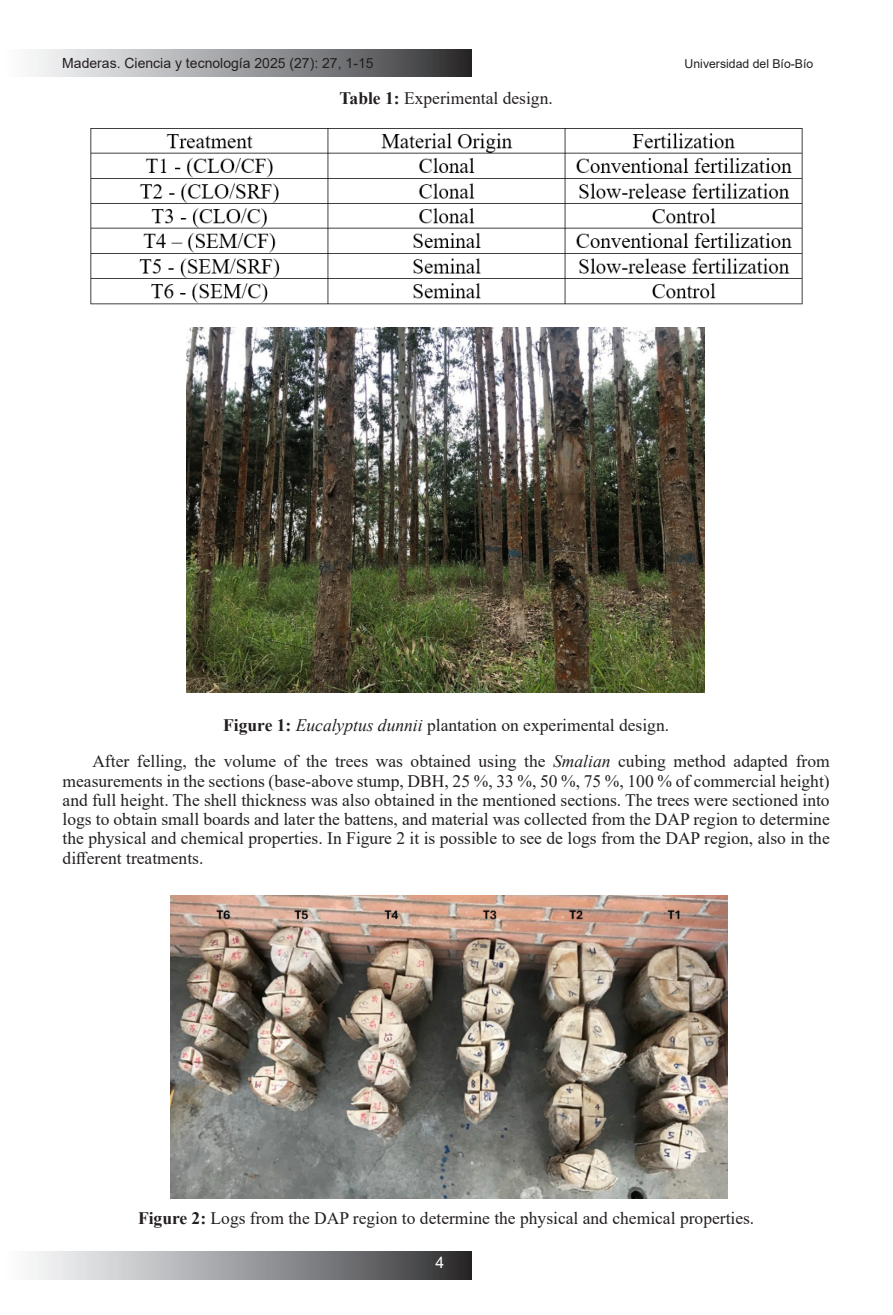
<style>
.page{position:relative;width:893px;height:1315px;background:#fff}
.page>*{position:absolute;margin:0;border:0;box-sizing:border-box;transform-origin:0 0}
.Normal__Web{font:17.5px/19.2px "Times New Roman";color:#231f20;text-align:justify}
.t1{font:15.75px "Arial";color:#fff}
.t2{font:14px "Arial";color:#231f20}
.t3{font:12.25px "Arial";color:#231f20}
.s1{font-weight:700}
.s2{font-style:italic}
</style>
<div class="page">
<div style="left:0;top:49px;width:471px;height:28px;background:linear-gradient(to right,#fff,#333436)"></div>
<div style="left:0;top:1252px;width:471px;height:27px;background:linear-gradient(to right,#fff,#333436)"></div>
<img style="left:187px;top:327px;width:517px;height:365px">
<img style="left:170px;top:895px;width:558px;height:303px">
<img style="left:90px;top:128px;width:713px;height:177px">
<p class="t2" style="left:62px;top:53px;width:313px">Maderas. Ciencia y tecnología 2025 (27): 27, 1-15</p>
<p class="t3" style="left:685px;top:56px;width:130px">Universidad del Bío-Bío</p>
<p class="Normal__Web" style="left:340px;top:88px;width:215px"><span class="s1">Table 1:</span> Experimental design.</p>
<p class="Normal__Web" style="left:223px;top:714px;width:447px"><span class="s1">Figure 1:</span> <span class="s2">Eucalyptus dunnii</span> plantation on experimental design.</p>
<p class="Normal__Web" style="left:63px;top:751px;width:769px;text-indent:30px">After felling, the volume of the trees was obtained using the <span class="s2">Smalian</span> cubing method adapted from measurements in the sections (base-above stump, DBH, 25 %, 33 %, 50 %, 75 %, 100 % of commercial height) and full height. The shell thickness was also obtained in the mentioned sections. The trees were sectioned into logs to obtain small boards and later the battens, and material was collected from the DAP region to determine the physical and chemical properties. In Figure 2 it is possible to see de logs from the DAP region, also in the different treatments.</p>
<p class="Normal__Web" style="left:138px;top:1208px;width:618px"><span class="s1">Figure 2:</span> Logs from the DAP region to determine the physical and chemical properties.</p>
<p class="t1" style="left:435px;top:1252px;width:10px">4</p>
</div>
